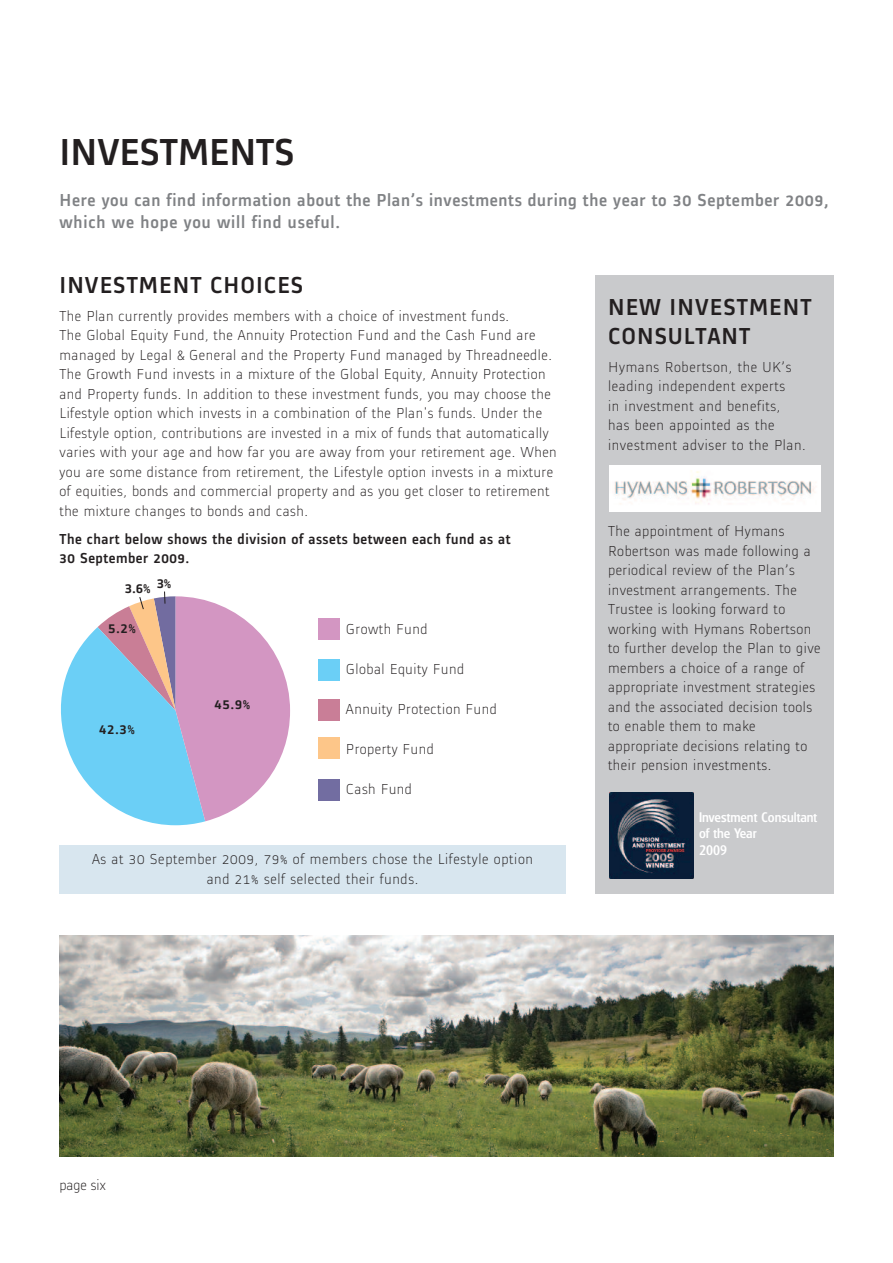
<style>
.page{position:relative;width:893px;height:1263px;background:#fff}
.page>*{position:absolute;margin:0;border:0;box-sizing:border-box;transform-origin:0 0}
.t1{font:500 39px "Alstom";color:#231f20}
.t2{font:500 24px/28.5px "Alstom";letter-spacing:.045em;color:#231f20}
.t3{font:500 18px/22.5px "Alstom";letter-spacing:.035em;color:#808285}
.t4{font:300 15px/19.5px "Alstom";letter-spacing:.035em;color:#231f20}
.t5{font:500 15px/19.5px "Alstom";letter-spacing:.035em;color:#231f20}
.t6{font:500 13.5px/16.5px "Glasgow";color:#fff}
</style>
<div class="page">
<div style="left:595px;top:275px;width:238px;height:618px;background:#c9cacc"></div>
<div style="left:609px;top:466px;width:211px;height:46px;background:#fff"></div>
<img style="left:614px;top:471px;width:201px;height:34px">
<img style="left:609px;top:792px;width:84px;height:86px">
<div style="left:60px;top:845px;width:506px;height:48px;background:#d8e6ef"></div>
<img style="left:60px;top:935px;width:773px;height:222px">
<div style="left:318px;top:618px;width:22px;height:21px;background:#d396c2"></div>
<div style="left:318px;top:659px;width:22px;height:21px;background:#6bcff6"></div>
<div style="left:318px;top:699px;width:22px;height:22px;background:#c97e97"></div>
<div style="left:318px;top:737px;width:22px;height:21px;background:#fdc689"></div>
<div style="left:318px;top:779px;width:22px;height:21px;background:#726da1"></div>
<svg style="left:61px;top:591px;width:229px;height:234px"></svg>
<h1 class="t1" style="left:60px;top:125px;width:236px">INVESTMENTS</h1>
<p class="t3" style="left:60px;top:187px;width:771px">Here you can find information about the Plan’s investments during the year to 30 September 2009, which we hope you will find useful.</p>
<h2 class="t2" style="left:60px;top:269px;width:245px">INVESTMENT CHOICES</h2>
<p class="t4" style="left:60px;top:305px;width:499px">The Plan currently provides members with a choice of investment funds.<br>The Global Equity Fund, the Annuity Protection Fund and the Cash Fund are managed by Legal &amp; General and the Property Fund managed by Threadneedle.<br>The Growth Fund invests in a mixture of the Global Equity, Annuity Protection and Property funds. In addition to these investment funds, you may choose the Lifestyle option which invests in a combination of the Plan's funds. Under the Lifestyle option, contributions are invested in a mix of funds that automatically varies with your age and how far you are away from your retirement age. When you are some distance from retirement, the Lifestyle option invests in a mixture of equities, bonds and commercial property and as you get closer to retirement the mixture changes to bonds and cash.</p>
<p class="t5" style="left:60px;top:528px;width:452px">The chart below shows the division of assets between each fund as at<br>30 September 2009.</p>
<p class="t5" style="left:157px;top:572px;width:16px">3%</p>
<p class="t5" style="left:125px;top:577px;width:27px">3.6%</p>
<p class="t5" style="left:108px;top:617px;width:29px">5.2%</p>
<p class="t5" style="left:99px;top:718px;width:37px">42.3%</p>
<p class="t5" style="left:214px;top:693px;width:37px">45.9%</p>
<p class="t4" style="left:346px;top:618px;width:83px">Growth Fund</p>
<p class="t4" style="left:346px;top:658px;width:120px">Global Equity Fund</p>
<p class="t4" style="left:346px;top:698px;width:152px">Annuity Protection Fund</p>
<p class="t4" style="left:346px;top:738px;width:89px">Property Fund</p>
<p class="t4" style="left:346px;top:778px;width:68px">Cash Fund</p>
<p class="t4" style="left:92px;top:848px;width:443px;text-align:center">As at 30 September 2009, 79% of members chose the Lifestyle option and 21% self selected their funds.</p>
<h2 class="t2" style="left:608px;top:291px;width:205px">NEW INVESTMENT<br>CONSULTANT</h2>
<p class="t4" style="left:608px;top:356px;width:199px">Hymans Robertson, the UK’s leading independent experts<br>in investment and benefits,<br>has been appointed as the investment adviser to the Plan.</p>
<p class="t4" style="left:608px;top:520px;width:214px">The appointment of Hymans<br>Robertson was made following a periodical review of the Plan’s investment arrangements. The<br>Trustee is looking forward to working with Hymans Robertson to further develop the Plan to give members a choice of a range of appropriate investment strategies and the associated decision tools to enable them to make appropriate decisions relating to their pension investments.</p>
<p class="t6" style="left:699px;top:809px;width:120px">Investment Consultant of the Year<br>2009</p>
<p class="t4" style="left:60px;top:1174px;width:48px">page six</p>
</div>
